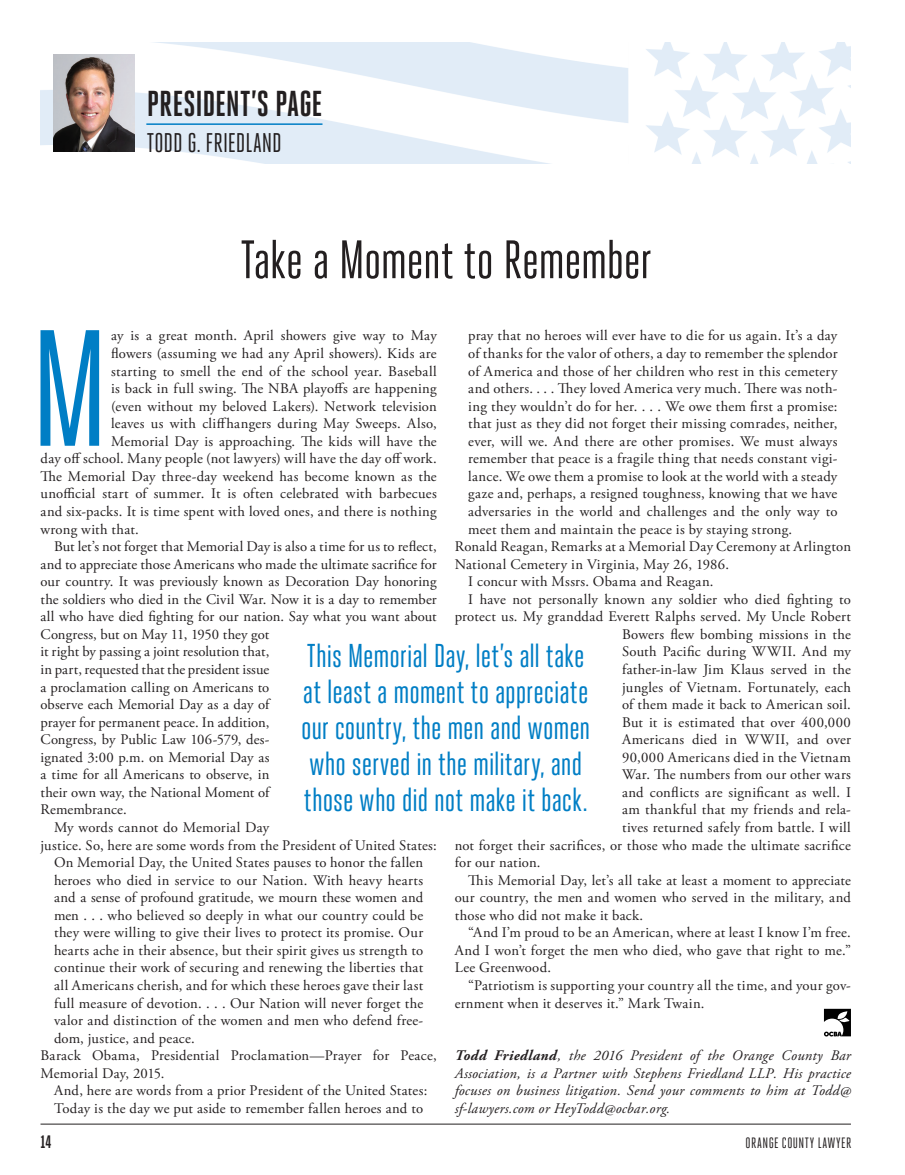
<style>
.page{position:relative;width:905px;height:1175px;background:#fff}
.page>*{position:absolute;margin:0;border:0;box-sizing:border-box;transform-origin:0 0}
.t1{font:165px "Heroic Condensed";color:#007ec5}
.t2{font:54px "Heroic Condensed";letter-spacing:-.01em;color:#231f20}
.t3{font:700 36px "Heroic Condensed";letter-spacing:-.005em;color:#231f20}
.Pull_Quote{font:33px/36px "Heroic Condensed";letter-spacing:-.005em;color:#007ec5}
.t4{font:27px "Heroic Condensed";color:#231f20}
.t5{font:700 18px "Heroic Condensed";color:#231f20}
.t6{font:15px "Heroic Condensed";letter-spacing:.035em;color:#231f20}
.t7{font:14.7px/17.5px "Adobe Garamond Pro";letter-spacing:.015em;color:#231f20}
.t8{font:italic 14.7px/17.5px "Adobe Garamond Pro";letter-spacing:.02em;color:#231f20;text-align:justify}
.s1{font-weight:700}
</style>
<div class="page">
<hr style="left:40px;top:1123px;width:810px;height:1px;background:#231f20">
<svg style="left:824px;top:1008px;width:26px;height:28px"></svg>
<img style="left:40px;top:42px;width:810px;height:122px">
<img style="left:53px;top:55px;width:81px;height:97px">
<hr style="left:146px;top:123px;width:176px;height:2px;background:#007ec5">
<p class="t3" style="left:147px;top:83px;width:177px">PRESIDENT’S PAGE</p>
<p class="t4" style="left:147px;top:128px;width:136px">TODD G. FRIEDLAND</p>
<p class="t2" style="left:240px;top:230px;width:413px">Take a Moment to Remember</p>
<p class="t1" style="left:30px;top:300px;width:81px">M</p>
<p class="t7" style="left:111px;top:327px;width:327px">ay is a great month. April showers give way to May</p>
<p class="t7" style="left:468px;top:327px;width:371px;text-align:justify">pray that no heroes will ever have to die for us again. It’s a day of thanks for the valor of others, a day to remember the splendor of America and those of her children who rest in this cemetery and others. . . . They loved America very much. There was noth&shy;ing they wouldn’t do for her. . . . We owe them first a promise: that just as they did not forget their missing comrades, neither, ever, will we. And there are other promises. We must always remember that peace is a fragile thing that needs constant vigi&shy;lance. We owe them a promise to look at the world with a steady gaze and, perhaps, a resigned toughness, knowing that we have adversaries in the world and challenges and the only way to meet them and maintain the peace is by staying strong.</p>
<p class="t7" style="left:454px;top:538px;width:398px">Ronald Reagan, Remarks at a Memorial Day Ceremony at Arlington<br>National Cemetery in Virginia, May 26, 1986.</p>
<p class="t7" style="left:468px;top:573px;width:247px">I concur with Mssrs. Obama and Reagan.</p>
<p class="t7" style="left:468px;top:591px;width:384px">I have not personally known any soldier who died fighting to</p>
<p class="t7" style="left:454px;top:608px;width:397px">protect us. My granddad Everett Ralphs served. My Uncle Robert</p>
<p class="t7" style="left:622px;top:626px;width:230px">Bowers flew bombing missions in the</p>
<p class="t7" style="left:622px;top:643px;width:230px">South Pacific during WWII. And my</p>
<p class="t7" style="left:622px;top:661px;width:230px">father-in-law Jim Klaus served in the</p>
<p class="t7" style="left:622px;top:678px;width:230px">jungles of Vietnam. Fortunately, each</p>
<p class="t7" style="left:622px;top:696px;width:230px">of them made it back to American soil.</p>
<p class="t7" style="left:622px;top:713px;width:230px">But it is estimated that over 400,000</p>
<p class="t7" style="left:622px;top:731px;width:230px">Americans died in WWII, and over</p>
<p class="t7" style="left:622px;top:749px;width:230px">90,000 Americans died in the Vietnam</p>
<p class="t7" style="left:622px;top:766px;width:230px">War. The numbers from our other wars</p>
<p class="t7" style="left:622px;top:784px;width:230px">and conflicts are significant as well. I</p>
<p class="t7" style="left:622px;top:801px;width:230px">am thankful that my friends and rela-</p>
<p class="t7" style="left:622px;top:819px;width:230px">tives returned safely from battle. I will</p>
<p class="t7" style="left:454px;top:836px;width:398px">not forget their sacrifices, or those who made the ultimate sacrifice</p>
<p class="t7" style="left:454px;top:854px;width:87px">for our nation.</p>
<p class="t7" style="left:454px;top:871px;width:398px;text-align:justify;text-indent:14px">This Memorial Day, let’s all take at least a moment to appreciate our country, the men and women who served in the military, and those who did not make it back.</p>
<p class="t7" style="left:454px;top:924px;width:398px;text-align:justify;text-indent:14px">“And I’m proud to be an American, where at least I know I’m free.<br>And I won’t forget the men who died, who gave that right to me.” Lee Greenwood.</p>
<p class="t7" style="left:454px;top:977px;width:398px;text-indent:14px">“Patriotism is supporting your country all the time, and your gov&shy;ernment when it deserves it.” Mark Twain.</p>
<p class="t7" style="left:111px;top:345px;width:327px">flowers (assuming we had any April showers). Kids are</p>
<p class="t7" style="left:111px;top:362px;width:327px">starting to smell the end of the school year. Baseball</p>
<p class="t7" style="left:111px;top:380px;width:327px">is back in full swing. The NBA playoffs are happening</p>
<p class="t7" style="left:111px;top:398px;width:327px">(even without my beloved Lakers). Network television</p>
<p class="t7" style="left:111px;top:415px;width:327px">leaves us with cliffhangers during May Sweeps. Also,</p>
<p class="t7" style="left:111px;top:433px;width:327px">Memorial Day is approaching. The kids will have the</p>
<p class="t7" style="left:40px;top:450px;width:397px">day off school. Many people (not lawyers) will have the day off work.</p>
<p class="t7" style="left:40px;top:468px;width:398px">The Memorial Day three-day weekend has become known as the</p>
<p class="t7" style="left:40px;top:485px;width:397px">unofficial start of summer. It is often celebrated with barbecues</p>
<p class="t7" style="left:40px;top:503px;width:398px">and six-packs. It is time spent with loved ones, and there is nothing</p>
<p class="t7" style="left:40px;top:520px;width:100px">wrong with that.</p>
<p class="t7" style="left:40px;top:538px;width:398px;text-indent:14px">But let’s not forget that Memorial Day is also a time for us to reflect, and to appreciate those Americans who made the ultimate sacrifice for our country. It was previously known as Decoration Day honoring the soldiers who died in the Civil War. Now it is a day to remember all who have died fighting for our nation. Say what you want about Congress, but on May 11, 1950 they got<br>it right by passing a joint resolution that,<br>in part, requested that the president issue<br>a proclamation calling on Americans to<br>observe each Memorial Day as a day of<br>prayer for permanent peace. In addition,<br>Congress, by Public Law 106-579, des-<br>ignated 3:00 p.m. on Memorial Day as<br>a time for all Americans to observe, in<br>their own way, the National Moment of<br>Remembrance.</p>
<p class="t7" style="left:40px;top:819px;width:398px;text-indent:14px">My words cannot do Memorial Day<br>justice. So, here are some words from the President of United States:</p>
<p class="t7" style="left:54px;top:854px;width:371px;text-align:justify">On Memorial Day, the United States pauses to honor the fallen heroes who died in service to our Nation. With heavy hearts and a sense of profound gratitude, we mourn these women and men . . . who believed so deeply in what our country could be they were willing to give their lives to protect its promise. Our hearts ache in their absence, but their spirit gives us strength to continue their work of securing and renewing the liberties that all Americans cherish, and for which these heroes gave their last full measure of devotion. . . . Our Nation will never forget the valor and distinction of the women and men who defend free&shy;dom, justice, and peace.</p>
<p class="t7" style="left:40px;top:1047px;width:398px">Barack Obama, Presidential Proclamation—Prayer for Peace,<br>Memorial Day, 2015.</p>
<p class="t7" style="left:54px;top:1082px;width:375px">And, here are words from a prior President of the United States:</p>
<p class="t7" style="left:54px;top:1100px;width:370px">Today is the day we put aside to remember fallen heroes and to</p>
<p class="Pull_Quote" style="left:301px;top:638px;width:291px">This Memorial Day, let’s all take at least a moment to appreciate our country, the men and women who served in the military, and those who did not make it back.</p>
<p class="t8" style="left:454px;top:1047px;width:398px"><span class="s1">Todd Friedland</span>, the 2016 President of the Orange County Bar Association, is a Partner with Stephens Friedland LLP. His practice focuses on business litigation. Send your comments to him at Todd@ sf-lawyers.com or HeyTodd@ocbar.org.</p>
<p class="t5" style="left:40px;top:1131px;width:13px">14</p>
<p class="t6" style="left:745px;top:1134px;width:107px">ORANGE COUNTY LAWYER</p>
</div>
